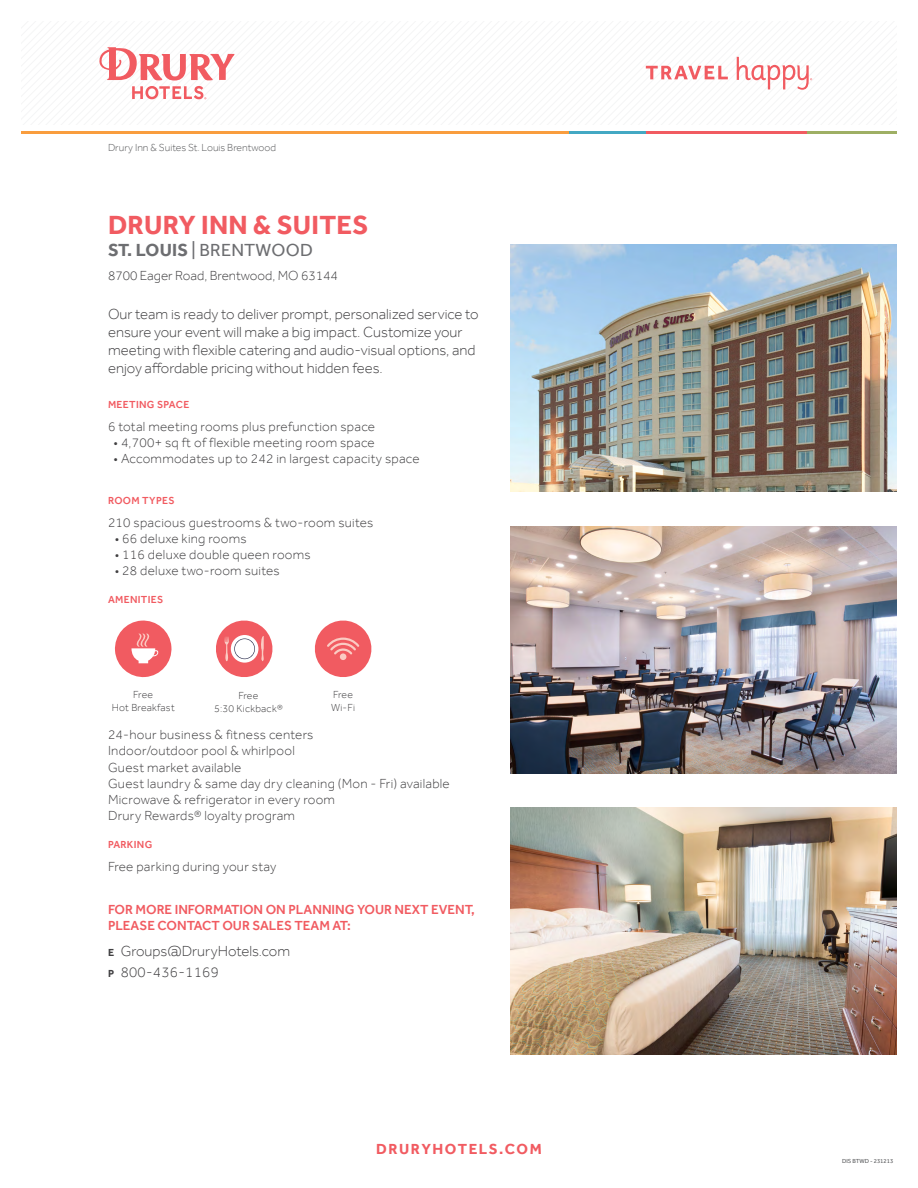
<style>
.page{position:relative;width:918px;height:1188px;background:#fff}
.page>*{position:absolute;margin:0;border:0;box-sizing:border-box;transform-origin:0 0}
.t1{font:700 27px "Effra";letter-spacing:.01em;color:#f15b61}
.t2{font:18px "Effra";letter-spacing:.01em;color:#6d6e71}
.t3{font:300 15px/18px "Effra";color:#414042}
.t4{font:700 15px "Effra";letter-spacing:.1em;color:#f15b61}
.t5{font:300 13.5px/16.2px "Effra";letter-spacing:.02em;color:#414042}
.t6{font:500 13.5px/16.2px "Effra";color:#f15b61}
.t7{font:300 13.5px "Effra";color:#414042}
.t8{font:300 10.5px/12.6px "Effra";letter-spacing:.02em;color:#414042;text-align:center}
.t9{font:500 10.5px "Effra";letter-spacing:.03em;color:#f15b61}
.t10{font:300 10.5px "Effra";color:#58595b}
.t11{font:6px "Effra";color:#58595b}
.s1{font-weight:700}
.s2{font-weight:700;font-size:10.5px}
</style>
<div class="page">
<hr style="left:22px;top:132px;width:547px;height:2px;background:#f99d3e">
<hr style="left:569px;top:132px;width:77px;height:2px;background:#43a8c3">
<hr style="left:646px;top:132px;width:161px;height:2px;background:#f15b61">
<hr style="left:807px;top:132px;width:89px;height:2px;background:#9eaf64">
<svg style="left:99px;top:47px;width:135px;height:52px"></svg>
<img style="left:511px;top:244px;width:385px;height:248px">
<img style="left:511px;top:526px;width:385px;height:247px">
<img style="left:511px;top:808px;width:385px;height:247px">
<svg style="left:645px;top:56px;width:168px;height:34px"></svg>
<svg style="left:115px;top:620px;width:57px;height:58px"></svg>
<svg style="left:216px;top:620px;width:57px;height:57px"></svg>
<svg style="left:315px;top:620px;width:57px;height:57px"></svg>
<div style="left:340px;top:653px;width:6px;height:7px;background:#fbcbc3;border-radius:50%"></div>
<p class="t10" style="left:108px;top:142px;width:170px">Drury Inn &amp; Suites St. Louis Brentwood</p>
<h1 class="t1" style="left:108px;top:209px;width:262px">DRURY INN &amp; SUITES</h1>
<h2 class="t2" style="left:108px;top:240px;width:206px"><span class="s1">ST. LOUIS</span> | BRENTWOOD</h2>
<p class="t7" style="left:108px;top:268px;width:231px">8700 Eager Road, Brentwood, MO 63144</p>
<p class="t3" style="left:108px;top:305px;width:372px">Our team is ready to deliver prompt, personalized service to ensure your event will make a big impact. Customize your meeting with flexible catering and audio-visual options, and enjoy affordable pricing without hidden fees.</p>
<p class="t9" style="left:108px;top:398px;width:83px">MEETING SPACE</p>
<p class="t5" style="left:108px;top:418px;width:269px">6 total meeting rooms plus prefunction space</p>
<p class="t5" style="left:113px;top:434px;width:263px">• 4,700+ sq ft of flexible meeting room space</p>
<p class="t5" style="left:113px;top:450px;width:308px">• Accommodates up to 242 in largest capacity space</p>
<p class="t9" style="left:108px;top:494px;width:68px">ROOM TYPES</p>
<p class="t5" style="left:108px;top:514px;width:267px">210 spacious guestrooms &amp; two-room suites</p>
<p class="t5" style="left:115px;top:530px;width:133px">• 66 deluxe king rooms</p>
<p class="t5" style="left:115px;top:546px;width:198px">• 116 deluxe double queen rooms</p>
<p class="t5" style="left:115px;top:562px;width:167px">• 28 deluxe two-room suites</p>
<p class="t9" style="left:108px;top:593px;width:57px">AMENITIES</p>
<p class="t8" style="left:112px;top:689px;width:65px">Free<br>Hot Breakfast</p>
<p class="t8" style="left:214px;top:689px;width:70px">Free<br>5:30 Kickback®</p>
<p class="t8" style="left:331px;top:689px;width:25px;text-align:left">Free<br>Wi-Fi</p>
<p class="t5" style="left:108px;top:726px;width:343px">24-hour business &amp; fitness centers<br>Indoor/outdoor pool &amp; whirlpool<br>Guest market available<br>Guest laundry &amp; same day dry cleaning (Mon - Fri) available Microwave &amp; refrigerator in every room<br>Drury Rewards® loyalty program</p>
<p class="t9" style="left:108px;top:838px;width:46px">PARKING</p>
<p class="t5" style="left:108px;top:858px;width:170px">Free parking during your stay</p>
<p class="t6" style="left:108px;top:901px;width:368px">FOR MORE INFORMATION ON PLANNING YOUR NEXT EVENT,<br>PLEASE CONTACT OUR SALES TEAM AT:</p>
<p class="t3" style="left:108px;top:940px;width:184px;line-height:21px"><span class="s2">E</span> Groups@DruryHotels.com<br><span class="s2">P</span> 800-436-1169</p>
<p class="t4" style="left:376px;top:1140px;width:167px">DRURYHOTELS.COM</p>
<p class="t11" style="left:842px;top:1157px;width:53px">DIS BTWD - 231213</p>
</div>
